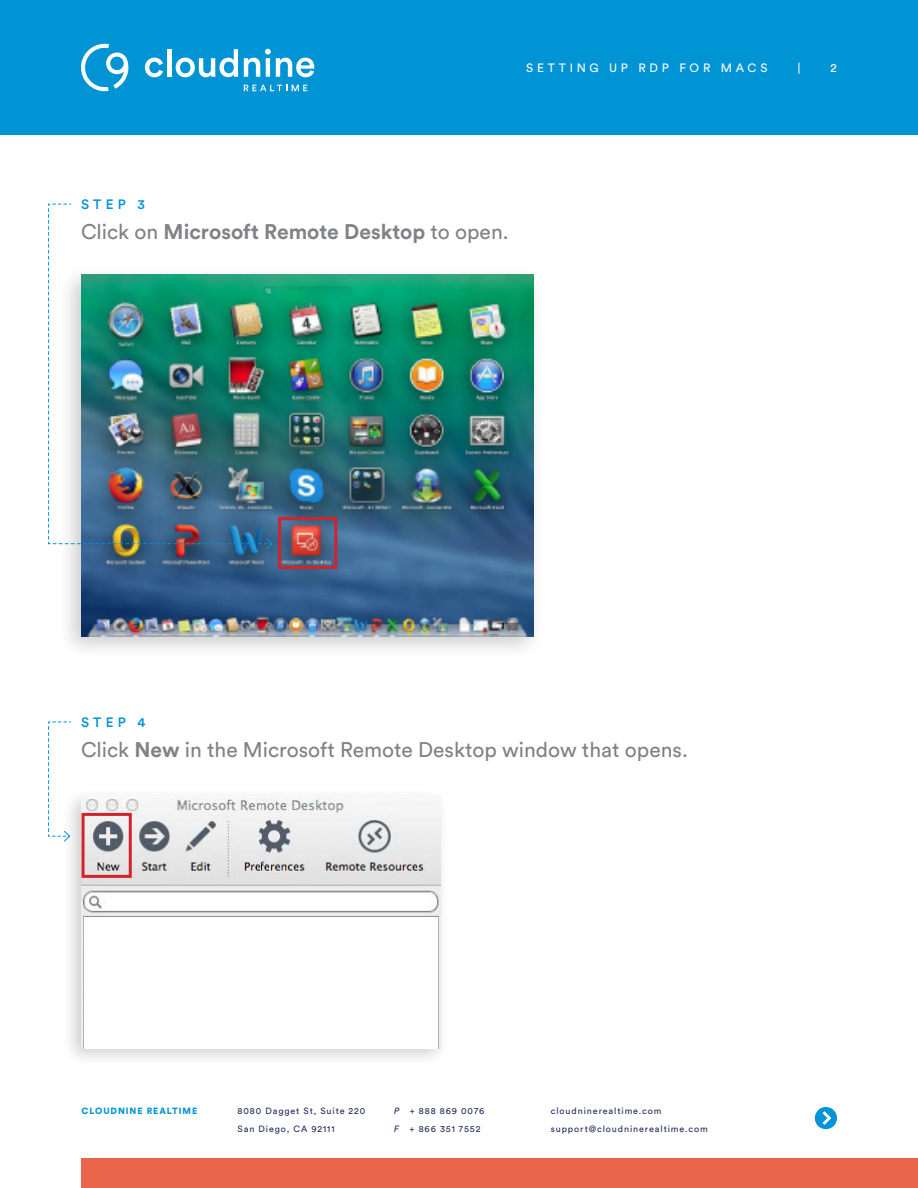
<style>
.page{position:relative;width:918px;height:1188px;background:#fff}
.page>*{position:absolute;margin:0;border:0;box-sizing:border-box;transform-origin:0 0}
.t1{font:21px "Circular Std";color:#808285}
.t2{font:700 21px "Circular Std";color:#808285}
.t3{font:500 13.5px "Circular Std";letter-spacing:.31em;color:#0094d5}
.t4{font:12px "Circular Std";letter-spacing:.31em;color:#fff}
.t5{font:9px/18px "Circular Std";letter-spacing:.1em;color:#212a5c}
.t6{font:900 9px "Circular Std";letter-spacing:.1em;color:#0094d5}
.s1{font-weight:400}
.s2{font-weight:700}
.s3{font-style:italic}
</style>
<div class="page">
<div style="left:0;top:0;width:918px;height:135px;background:#0094d5"></div>
<svg style="left:815px;top:1107px;width:22px;height:22px"></svg>
<svg style="left:145px;top:58px;width:18px;height:19px"></svg>
<hr style="left:167px;top:49px;width:4px;height:28px;background:#fff">
<svg style="left:176px;top:49px;width:62px;height:28px"></svg>
<svg style="left:244px;top:49px;width:70px;height:28px"></svg>
<svg style="left:244px;top:85px;width:63px;height:6px"></svg>
<svg style="left:81px;top:43px;width:48px;height:48px"></svg>
<div style="left:81px;top:1158px;width:837px;height:30px;background:#ea654b"></div>
<div style="left:57px;top:263px;width:488px;height:397px;background:#000;opacity:.2"></div>
<img style="left:81px;top:275px;width:453px;height:361px">
<img style="left:48px;top:204px;width:225px;height:346px">
<div style="left:278px;top:517px;width:59px;height:52px;border:3px solid #d2232a"></div>
<div style="left:61px;top:787px;width:389px;height:281px;background:#000;opacity:.2"></div>
<img style="left:81px;top:797px;width:360px;height:251px">
<svg style="left:48px;top:721px;width:23px;height:121px"></svg>
<div style="left:82px;top:813px;width:50px;height:65px;border:3px solid #d2232a"></div>
<h3 class="t4" style="left:526px;top:61px;width:243px">SETTING UP RDP FOR MACS</h3>
<h3 class="t4" style="left:798px;top:61px;width:5px">|</h3>
<h3 class="t4" style="left:831px;top:61px;width:8px">2</h3>
<h2 class="t3" style="left:81px;top:196px;width:65px">STEP 3</h2>
<h1 class="t2" style="left:81px;top:218px;width:429px"><span class="s1">Click on</span> Microsoft Remote Desktop <span class="s1">to open.</span></h1>
<h2 class="t3" style="left:81px;top:714px;width:66px">STEP 4</h2>
<h1 class="t1" style="left:81px;top:737px;width:608px">Click <span class="s2">New</span> in the Microsoft Remote Desktop window that opens.</h1>
<p class="t6" style="left:82px;top:1105px;width:117px">CLOUDNINE REALTIME</p>
<p class="t5" style="left:394px;top:1102px;width:92px"><span class="s3">P</span> + 888 869 0076<br><span class="s3">F</span> + 866 351 7552</p>
<p class="t5" style="left:551px;top:1102px;width:159px">cloudninerealtime.com support@cloudninerealtime.com</p>
<p class="t5" style="left:238px;top:1102px;width:129px">8080 Dagget St, Suite 220<br>San Diego, CA 92111</p>
</div>
